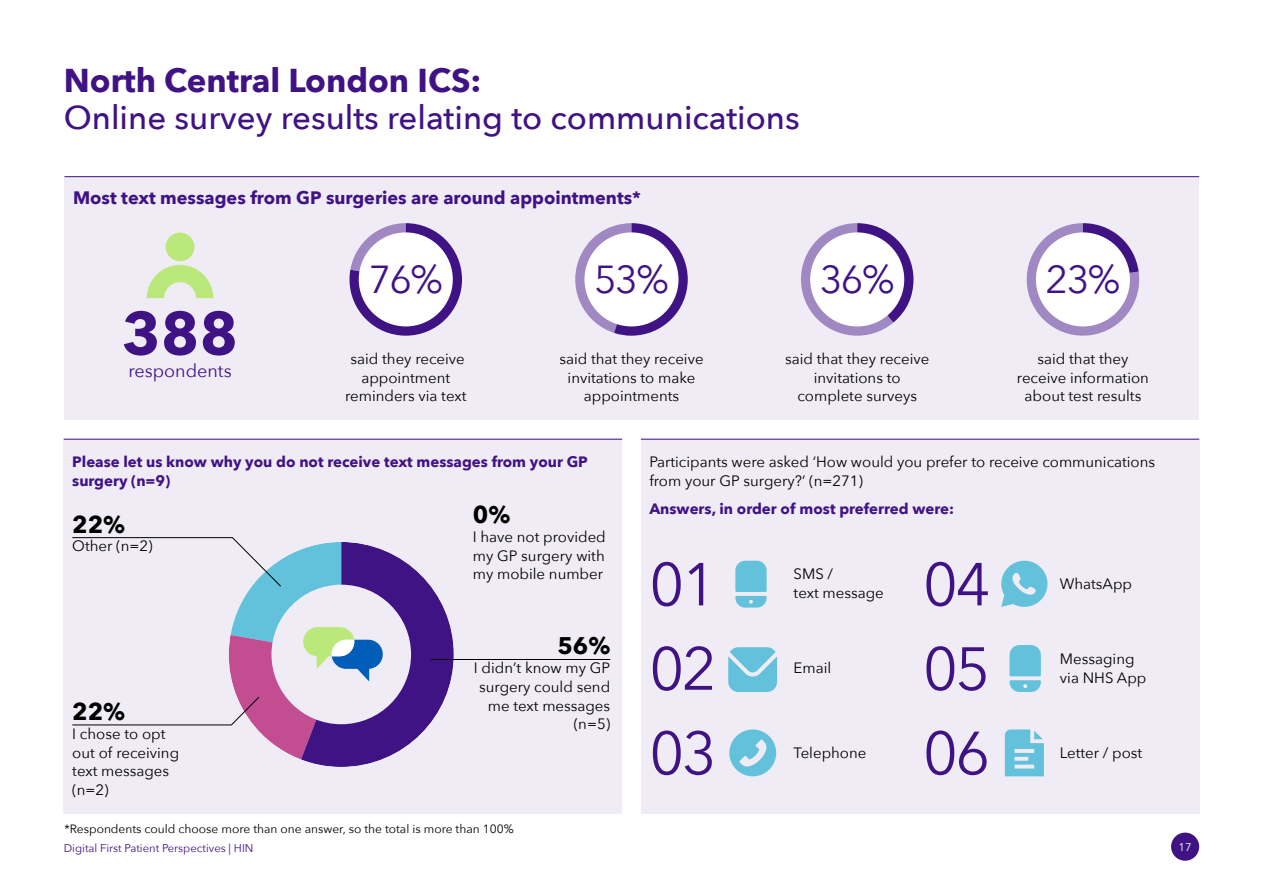
<style>
.page{position:relative;width:1263px;height:893px;background:#fff}
.page>*{position:absolute;margin:0;border:0;box-sizing:border-box;transform-origin:0 0}
.t1{font:60px "Avenir Next";letter-spacing:-.04em;color:#401385}
.t2{font:700 60px "Avenir Next";color:#401385}
.t3{font:39px "Avenir Next";letter-spacing:-.04em;color:#401385}
.t4{font:500 33px "Avenir Next";color:#401385}
.t5{font:700 33px "Avenir Next";color:#401385}
.t6{font:700 24px "Avenir Next";color:#000}
.t7{font:700 18px "Avenir Next";color:#401385}
.t8{font:18px "Avenir Next";color:#401385}
.t9{font:15px/18.8px "Avenir Next";color:#000}
.t10{font:700 15px/18.8px "Avenir Next";color:#401385}
.t11{font:12px "Avenir Next";color:#000}
.t12{font:11.25px "Avenir Next";color:#401385}
.t13{font:11.25px "Avenir Next";color:#fff}
</style>
<div class="page">
<div style="left:65px;top:176px;width:1134px;height:244px;background:#f0ecf5"></div>
<hr style="left:65px;top:176px;width:1134px;height:1px;background:#401385">
<div style="left:64px;top:439px;width:558px;height:375px;background:#f0ecf5"></div>
<div style="left:641px;top:439px;width:558px;height:375px;background:#f0ecf5"></div>
<hr style="left:64px;top:439px;width:558px;height:1px;background:#401385">
<hr style="left:641px;top:439px;width:558px;height:1px;background:#401385">
<hr style="left:431px;top:659px;width:179px;height:1px;background:#000">
<svg style="left:72px;top:537px;width:382px;height:230px"></svg>
<svg style="left:1027px;top:223px;width:112px;height:113px"></svg>
<div style="left:1036px;top:232px;width:94px;height:94px;background:#fff;border-radius:50%"></div>
<svg style="left:801px;top:223px;width:112px;height:113px"></svg>
<div style="left:810px;top:232px;width:94px;height:94px;background:#fff;border-radius:50%"></div>
<svg style="left:575px;top:223px;width:113px;height:113px"></svg>
<div style="left:584px;top:232px;width:94px;height:94px;background:#fff;border-radius:50%"></div>
<svg style="left:349px;top:223px;width:113px;height:113px"></svg>
<div style="left:359px;top:232px;width:94px;height:94px;background:#fff;border-radius:50%"></div>
<svg style="left:147px;top:265px;width:66px;height:33px"></svg>
<div style="left:166px;top:233px;width:28px;height:28px;background:#bae87b;border-radius:50%"></div>
<svg style="left:735px;top:561px;width:32px;height:47px;background:#7bc8df"></svg>
<svg style="left:1009px;top:645px;width:32px;height:47px;background:#7bc8df"></svg>
<svg style="left:728px;top:647px;width:49px;height:45px;background:#7ac8df"></svg>
<svg style="left:1005px;top:729px;width:39px;height:47px"></svg>
<svg style="left:1001px;top:561px;width:46px;height:46px"></svg>
<svg style="left:729px;top:729px;width:47px;height:47px"></svg>
<div style="left:1171px;top:833px;width:28px;height:28px;background:#401385;border-radius:50%"></div>
<h3 class="t5" style="left:64px;top:52px;width:419px">North Central London ICS:</h3>
<h3 class="t4" style="left:64px;top:90px;width:737px">Online survey results relating to communications</h3>
<p class="t7" style="left:73px;top:183px;width:569px">Most text messages from GP surgeries are around appointments*</p>
<h1 class="t2" style="left:122px;top:281px;width:118px">388</h1>
<p class="t8" style="left:128px;top:355px;width:105px">respondents</p>
<h2 class="t3" style="left:368px;top:247px;width:76px">76%</h2>
<p class="t9" style="left:345px;top:349px;width:123px;text-align:center">said they receive appointment reminders via text</p>
<h2 class="t3" style="left:594px;top:247px;width:76px">53%</h2>
<h2 class="t3" style="left:820px;top:247px;width:76px">36%</h2>
<h2 class="t3" style="left:1046px;top:247px;width:76px">23%</h2>
<p class="t9" style="left:559px;top:349px;width:146px;text-align:center">said that they receive invitations to make appointments</p>
<p class="t9" style="left:785px;top:349px;width:146px;text-align:center">said that they receive invitations to complete surveys</p>
<p class="t9" style="left:1017px;top:349px;width:134px;text-align:center">said that they receive information about test results</p>
<p class="t10" style="left:72px;top:452px;width:517px">Please let us know why you do not receive text messages from your GP surgery (n=9)</p>
<p class="t9" style="left:649px;top:452px;width:507px">Participants were asked ‘How would you prefer to receive communications from your GP surgery?’ (n=271)</p>
<p class="t10" style="left:649px;top:499px;width:306px">Answers, in order of most preferred were:</p>
<h3 class="t6" style="left:473px;top:494px;width:39px">0%</h3>
<p class="t9" style="left:473px;top:527px;width:135px;text-align:justify">I have not provided my GP surgery with my mobile number</p>
<h3 class="t6" style="left:72px;top:503px;width:54px">22%</h3>
<p class="t9" style="left:72px;top:536px;width:82px">Other (n=2)</p>
<h1 class="t1" style="left:649px;top:534px;width:69px">01</h1>
<h1 class="t1" style="left:923px;top:534px;width:69px">04</h1>
<h1 class="t1" style="left:649px;top:618px;width:69px">02</h1>
<h1 class="t1" style="left:923px;top:618px;width:69px">05</h1>
<h1 class="t1" style="left:649px;top:703px;width:69px">03</h1>
<h1 class="t1" style="left:923px;top:703px;width:69px">06</h1>
<p class="t9" style="left:794px;top:564px;width:92px">SMS /<br>text message</p>
<p class="t9" style="left:1060px;top:574px;width:74px">WhatsApp</p>
<h3 class="t6" style="left:557px;top:625px;width:54px">56%</h3>
<p class="t9" style="left:474px;top:658px;width:138px;text-align:right">I didn’t know my GP surgery could send me text messages (n=5)</p>
<p class="t9" style="left:794px;top:658px;width:39px">Email</p>
<p class="t9" style="left:1060px;top:649px;width:88px">Messaging via NHS App</p>
<h3 class="t6" style="left:72px;top:691px;width:54px">22%</h3>
<p class="t9" style="left:72px;top:724px;width:108px">I chose to opt out of receiving text messages (n=2)</p>
<p class="t9" style="left:794px;top:742px;width:74px">Telephone</p>
<p class="t9" style="left:1060px;top:742px;width:84px">Letter / post</p>
<p class="t11" style="left:64px;top:818px;width:451px">*Respondents could choose more than one answer, so the total is more than 100%</p>
<p class="t12" style="left:64px;top:839px;width:191px">Digital First Patient Perspectives | HIN</p>
<p class="t13" style="left:1178px;top:837px;width:15px">17</p>
</div>
